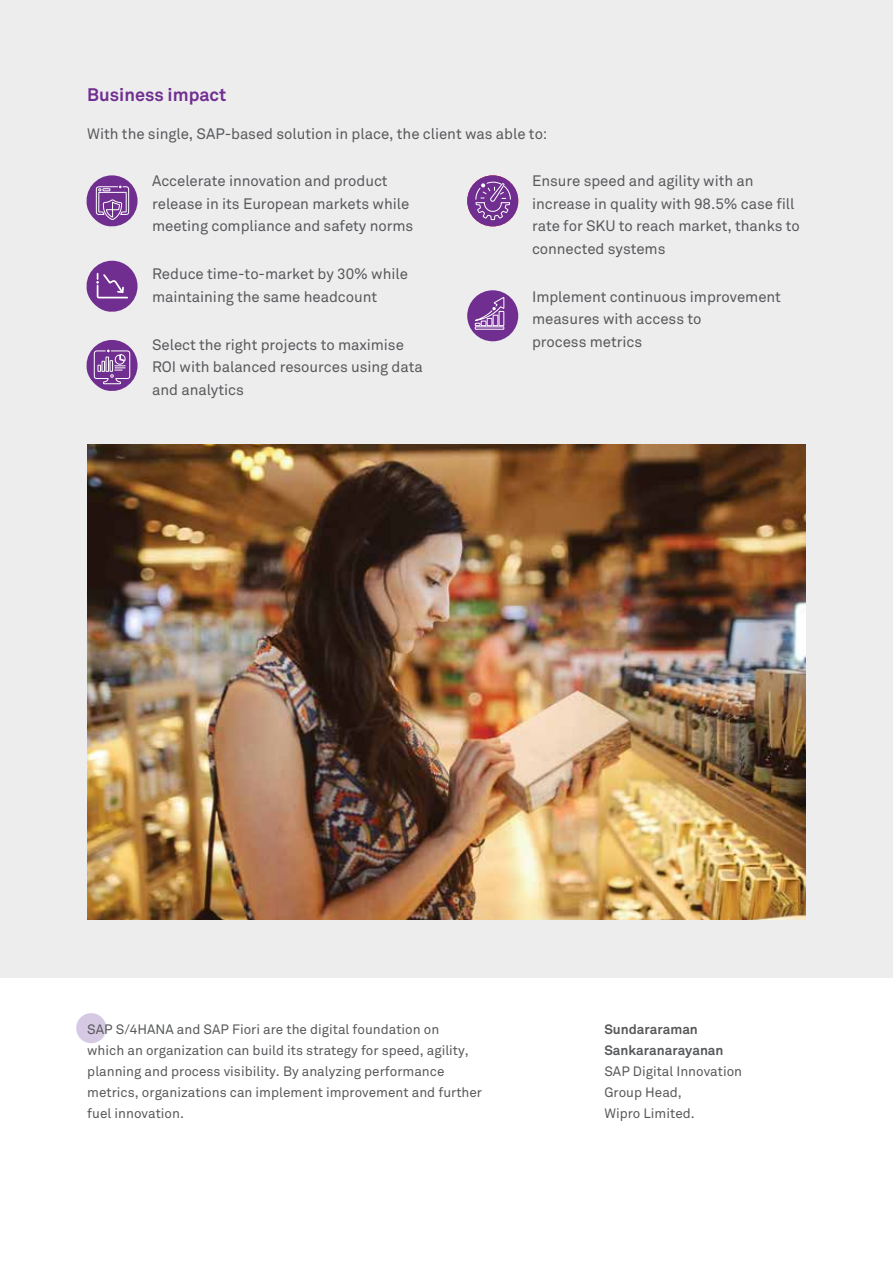
<style>
.page{position:relative;width:893px;height:1263px;background:#ededee}
.page>*{position:absolute;margin:0;border:0;box-sizing:border-box;transform-origin:0 0}
.t1{font:700 18px "Wipro Akkurat";color:#702f90}
.t2{font:15px/22.5px "Wipro Akkurat";letter-spacing:-.005em;color:#58595b}
.t3{font:13.5px/21px "Wipro Akkurat";color:#58595b}
.t4{font:700 13.5px/21px "Wipro Akkurat";color:#58595b}
</style>
<div class="page">
<div style="left:0;top:978px;width:893px;height:285px;background:#fff"></div>
<img style="left:87px;top:444px;width:718px;height:475px">
<div style="left:76px;top:1013px;width:30px;height:30px;background:#d6c9e3;border-radius:50%"></div>
<svg style="left:86px;top:261px;width:52px;height:51px"></svg>
<svg style="left:86px;top:175px;width:52px;height:52px"></svg>
<svg style="left:86px;top:340px;width:52px;height:51px"></svg>
<div style="left:467px;top:175px;width:51px;height:51px;background:#702f90;border-radius:50%"></div>
<svg style="left:475px;top:180px;width:36px;height:47px"></svg>
<div style="left:467px;top:290px;width:51px;height:51px;background:#702f90;border-radius:50%"></div>
<svg style="left:474px;top:296px;width:31px;height:34px"></svg>
<p class="t1" style="left:87px;top:84px;width:141px">Business impact</p>
<p class="t2" style="left:87px;top:123px;width:462px">With the single, SAP-based solution in place, the client was able to:</p>
<p class="t2" style="left:152px;top:170px;width:263px">Accelerate innovation and product release in its European markets while meeting compliance and safety norms</p>
<p class="t2" style="left:152px;top:263px;width:257px">Reduce time-to-market by 30% while maintaining the same headcount</p>
<p class="t2" style="left:152px;top:333px;width:272px">Select the right projects to maximise<br>ROI with balanced resources using data and analytics</p>
<p class="t2" style="left:532px;top:170px;width:269px">Ensure speed and agility with an increase in quality with 98.5% case fill rate for SKU to reach market, thanks to connected systems</p>
<p class="t2" style="left:532px;top:285px;width:250px">Implement continuous improvement measures with access to<br>process metrics</p>
<p class="t3" style="left:87px;top:1018px;width:396px">SAP S/4HANA and SAP Fiori are the digital foundation on<br>which an organization can build its strategy for speed, agility, planning and process visibility. By analyzing performance metrics, organizations can implement improvement and further fuel innovation.</p>
<p class="t4" style="left:604px;top:1018px;width:121px">Sundararaman<br>Sankaranarayanan</p>
<p class="t3" style="left:604px;top:1060px;width:139px">SAP Digital Innovation<br>Group Head,<br>Wipro Limited.</p>
</div>
